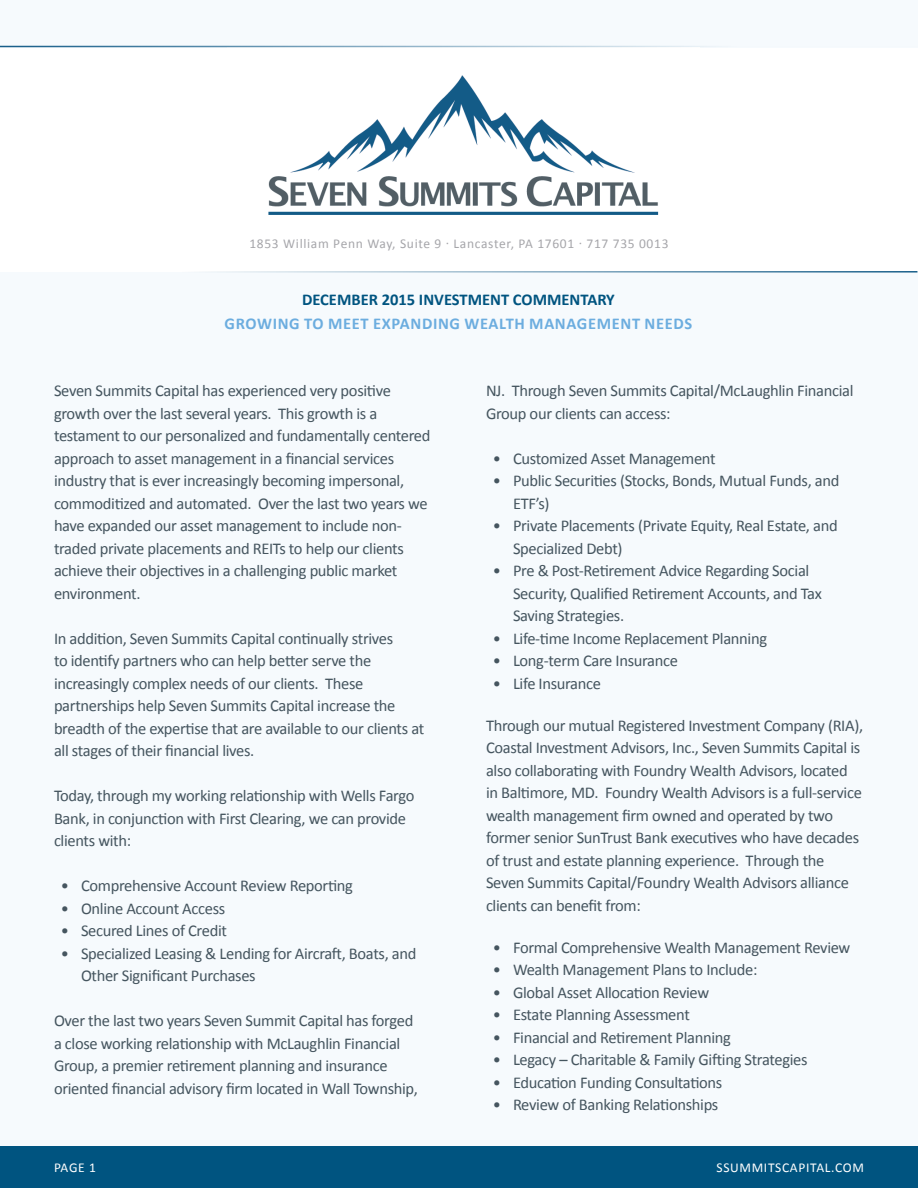
<style>
.page{position:relative;width:918px;height:1188px;background:#f6fafd}
.page>*{position:absolute;margin:0;border:0;box-sizing:border-box;transform-origin:0 0}
.t1{font:16.5px/22.5px "Calibri";letter-spacing:-.02em;color:#45555f}
.t2{font:700 16.5px "Calibri";letter-spacing:.04em;color:#6caddf}
.t3{font:700 16.5px "Calibri";color:#005480}
.t4{font:13.5px "Calibri";letter-spacing:.05em;color:#a6a6aa}
.t5{font:13.5px "Calibri";letter-spacing:.05em;color:#fff}
</style>
<div class="page">
<div style="left:0;top:48px;width:918px;height:223px;background:#fff"></div>
<div style="left:0;top:1146px;width:918px;height:42px;background:#005480"></div>
<img style="left:268px;top:75px;width:391px;height:140px">
<hr style="left:0;top:46px;width:918px;height:1px;background:#135b87">
<hr style="left:0;top:271px;width:917px;height:2px;background:#135b87">
<p class="t4" style="left:249px;top:235px;width:421px">1853 William Penn Way, Suite 9 · Lancaster, PA 17601 · 717 735 0013</p>
<p class="t3" style="left:302px;top:289px;width:314px">DECEMBER 2015 INVESTMENT COMMENTARY</p>
<p class="t2" style="left:225px;top:313px;width:469px">GROWING TO MEET EXPANDING WEALTH MANAGEMENT NEEDS</p>
<p class="t1" style="left:54px;top:380px;width:378px">Seven Summits Capital has experienced very positive growth over the last several years. This growth is a testament to our personalized and fundamentally centered approach to asset management in a financial services industry that is ever increasingly becoming impersonal, commoditized and automated. Over the last two years we have expanded our asset management to include non&shy;traded private placements and REITs to help our clients achieve their objectives in a challenging public market environment.</p>
<p class="t1" style="left:54px;top:627px;width:372px">In addition, Seven Summits Capital continually strives<br>to identify partners who can help better serve the increasingly complex needs of our clients. These partnerships help Seven Summits Capital increase the breadth of the expertise that are available to our clients at all stages of their financial lives.</p>
<p class="t1" style="left:54px;top:785px;width:362px">Today, through my working relationship with Wells Fargo<br>Bank, in conjunction with First Clearing, we can provide clients with:</p>
<p class="t1" style="left:61px;top:875px;width:294px">• Comprehensive Account Review Reporting</p>
<p class="t1" style="left:61px;top:897px;width:166px">• Online Account Access</p>
<p class="t1" style="left:61px;top:920px;width:168px">• Secured Lines of Credit</p>
<p class="t1" style="left:81px;top:942px;width:337px;text-indent:-20px">• Specialized Leasing &amp; Lending for Aircraft, Boats, and<br>Other Significant Purchases</p>
<p class="t1" style="left:54px;top:1010px;width:366px">Over the last two years Seven Summit Capital has forged a close working relationship with McLaughlin Financial Group, a premier retirement planning and insurance oriented financial advisory firm located in Wall Township,</p>
<p class="t5" style="left:54px;top:1159px;width:44px">PAGE 1</p>
<p class="t1" style="left:486px;top:380px;width:369px">NJ. Through Seven Summits Capital/McLaughlin Financial<br>Group our clients can access:</p>
<p class="t1" style="left:493px;top:447px;width:224px">• Customized Asset Management</p>
<p class="t1" style="left:513px;top:470px;width:328px;text-indent:-20px">• Public Securities (Stocks, Bonds, Mutual Funds, and<br>ETF’s)</p>
<p class="t1" style="left:513px;top:515px;width:326px;text-indent:-20px">• Private Placements (Private Equity, Real Estate, and<br>Specialized Debt)</p>
<p class="t1" style="left:513px;top:560px;width:310px;text-indent:-20px">• Pre &amp; Post-Retirement Advice Regarding Social<br>Security, Qualified Retirement Accounts, and Tax<br>Saving Strategies.</p>
<p class="t1" style="left:493px;top:627px;width:276px">• Life-time Income Replacement Planning</p>
<p class="t1" style="left:493px;top:650px;width:187px">• Long-term Care Insurance</p>
<p class="t1" style="left:493px;top:672px;width:110px">• Life Insurance</p>
<p class="t1" style="left:486px;top:714px;width:379px">Through our mutual Registered Investment Company (RIA), Coastal Investment Advisors, Inc., Seven Summits Capital is also collaborating with Foundry Wealth Advisors, located in Baltimore, MD. Foundry Wealth Advisors is a full-service wealth management firm owned and operated by two former senior SunTrust Bank executives who have decades of trust and estate planning experience. Through the Seven Summits Capital/Foundry Wealth Advisors alliance clients can benefit from:</p>
<p class="t1" style="left:493px;top:936px;width:359px">• Formal Comprehensive Wealth Management Review</p>
<p class="t1" style="left:493px;top:959px;width:266px">• Wealth Management Plans to Include:</p>
<p class="t1" style="left:493px;top:981px;width:218px">• Global Asset Allocation Review</p>
<p class="t1" style="left:493px;top:1004px;width:199px">• Estate Planning Assessment</p>
<p class="t1" style="left:493px;top:1026px;width:240px">• Financial and Retirement Planning</p>
<p class="t1" style="left:493px;top:1049px;width:316px">• Legacy – Charitable &amp; Family Gifting Strategies</p>
<p class="t1" style="left:493px;top:1071px;width:231px">• Education Funding Consultations</p>
<p class="t1" style="left:493px;top:1094px;width:227px">• Review of Banking Relationships</p>
<p class="t5" style="left:716px;top:1159px;width:149px">SSUMMITSCAPITAL.COM</p>
</div>
